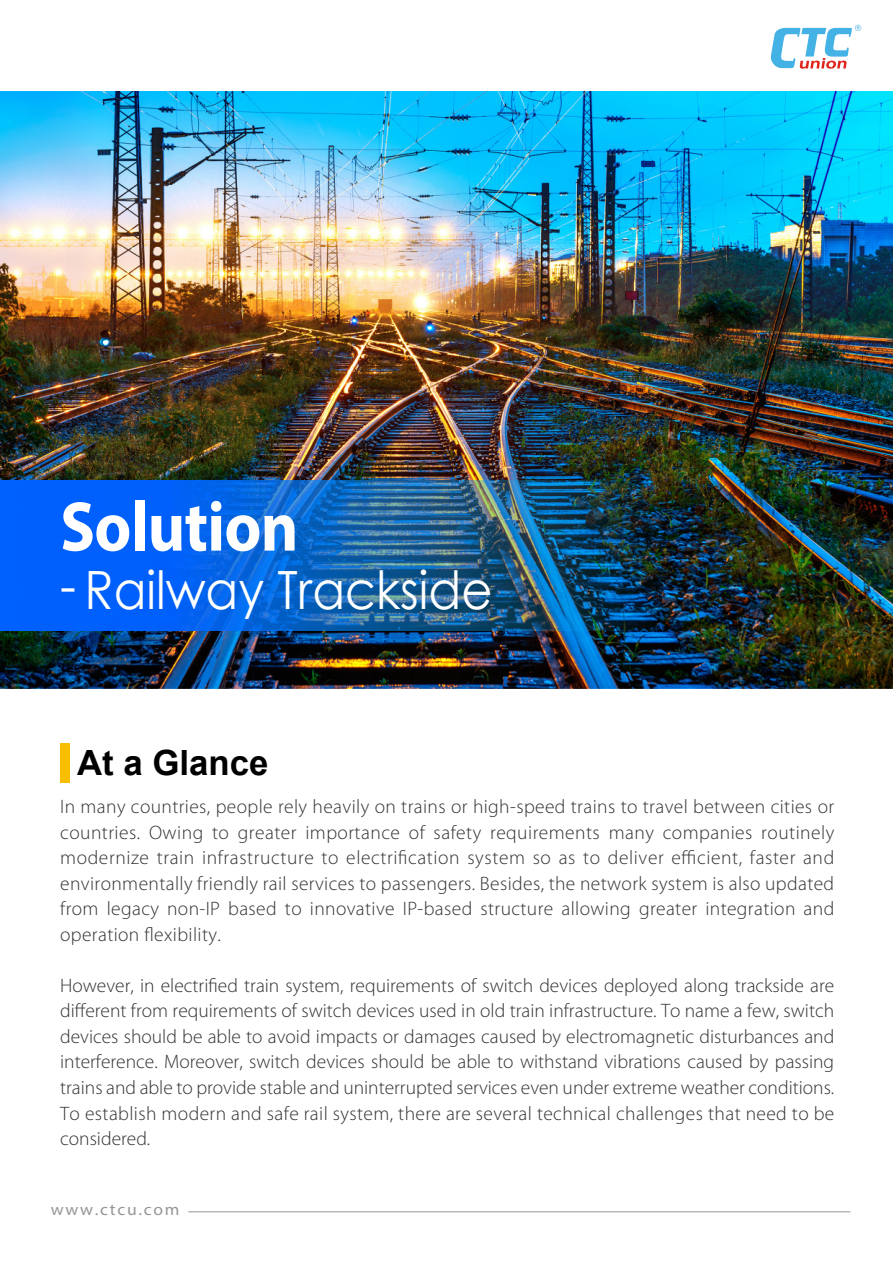
<style>
.page{position:relative;width:893px;height:1263px;background:#fff}
.page>*{position:absolute;margin:0;border:0;box-sizing:border-box;transform-origin:0 0}
.t1{font:700 70.8px "Myriad Pro";letter-spacing:-.01em;color:#fff;scale:.91 1}
.t2{font:52.8px "Century Gothic";color:#fff;scale:.91 1}
.t3{font:700 34.8px "Arial";color:#000}
.t4{font:300 19.5px/25.5px "Myriad Pro";letter-spacing:.02em;color:#333;text-align:justify}
.t5{font:16.5px "Myriad Pro";letter-spacing:.1em;color:#969696;scale:1.07 1}
</style>
<div class="page">
<img style="left:1px;top:92px;width:892px;height:596px">
<svg style="left:770px;top:25px;width:91px;height:44px"></svg>
<hr style="left:188px;top:1211px;width:662px;height:1px;background:#969696">
<div style="left:60px;top:744px;width:9px;height:39px;background:#fabe00"></div>
<img style="left:1px;top:480px;width:660px;height:151px">
<h1 class="t1" style="left:60px;top:481px;width:263px">Solution</h1>
<h2 class="t2" style="left:60px;top:553px;width:477px">- Railway Trackside</h2>
<h3 class="t3" style="left:77px;top:739px;width:193px">At a Glance</h3>
<p class="t4" style="left:60px;top:794px;width:776px">In many countries, people rely heavily on trains or high-speed trains to travel between cities or countries. Owing to greater importance of safety requirements many companies routinely modernize train infrastructure to electrification system so as to deliver efficient, faster and environmentally friendly rail services to passengers. Besides, the network system is also updated from legacy non-IP based to innovative IP-based structure allowing greater integration and operation flexibility.</p>
<p class="t4" style="left:60px;top:973px;width:776px">However, in electrified train system, requirements of switch devices deployed along trackside are different from requirements of switch devices used in old train infrastructure. To name a few, switch devices should be able to avoid impacts or damages caused by electromagnetic disturbances and interference. Moreover, switch devices should be able to withstand vibrations caused by passing trains and able to provide stable and uninterrupted services even under extreme weather conditions.<br>To establish modern and safe rail system, there are several technical challenges that need to be considered.</p>
<p class="t5" style="left:51px;top:1199px;width:122px">www.ctcu.com</p>
</div>
